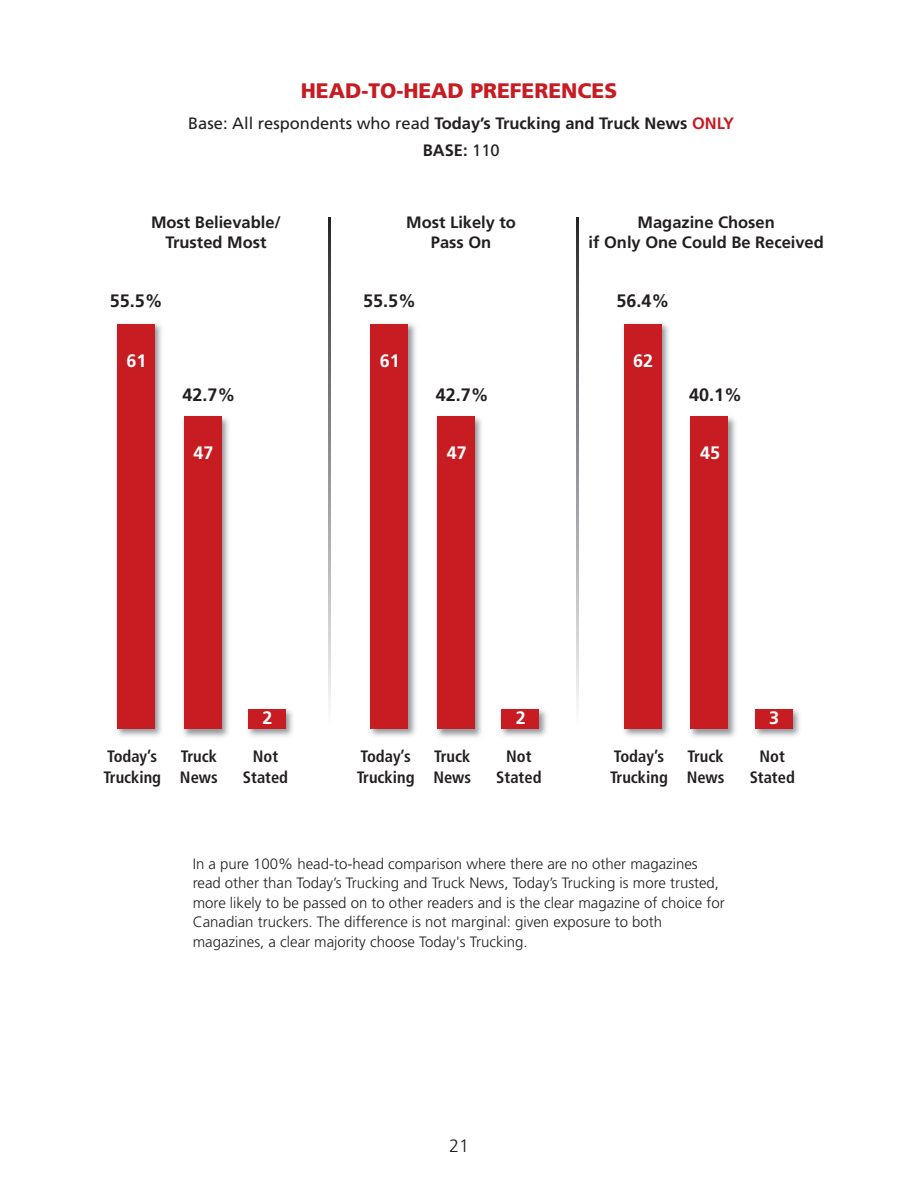
<style>
.page{position:relative;width:918px;height:1188px;background:#fff}
.page>*{position:absolute;margin:0;border:0;box-sizing:border-box;transform-origin:0 0}
.t1{font:900 21px "Frutiger";color:#c61c22}
.t2{font:700 18px "Frutiger";color:#231f20}
.t3{font:700 18px "Frutiger";color:#fff}
.t4{font:300 18px "Frutiger";color:#231f20}
.t5{font:700 16.5px/19.8px "Frutiger";color:#231f20;text-align:center}
.t6{font:700 condensed 16.5px/20.2px "Frutiger";color:#231f20}
.t7{font:300 15px/19.5px "Frutiger";color:#231f20}
.s1{font-weight:400}
.s2{color:#c61c22}
</style>
<div class="page">
<img style="left:117px;top:323px;width:45px;height:413px">
<div style="left:117px;top:324px;width:38px;height:405px;background:#c61c22"></div>
<img style="left:183px;top:416px;width:46px;height:322px">
<div style="left:184px;top:416px;width:37px;height:313px;background:#c61c22"></div>
<img style="left:248px;top:709px;width:45px;height:28px">
<div style="left:248px;top:709px;width:38px;height:20px;background:#c61c22"></div>
<img style="left:370px;top:323px;width:46px;height:413px">
<div style="left:370px;top:324px;width:38px;height:405px;background:#c61c22"></div>
<img style="left:437px;top:417px;width:45px;height:321px">
<div style="left:437px;top:416px;width:38px;height:313px;background:#c61c22"></div>
<img style="left:501px;top:709px;width:46px;height:28px">
<div style="left:501px;top:709px;width:38px;height:20px;background:#c61c22"></div>
<img style="left:624px;top:323px;width:45px;height:413px">
<div style="left:624px;top:324px;width:38px;height:405px;background:#c61c22"></div>
<img style="left:690px;top:417px;width:46px;height:321px">
<div style="left:690px;top:416px;width:38px;height:313px;background:#c61c22"></div>
<img style="left:755px;top:709px;width:45px;height:28px">
<div style="left:755px;top:709px;width:38px;height:20px;background:#c61c22"></div>
<svg style="left:329px;top:217px;width:2px;height:489px"></svg>
<svg style="left:577px;top:217px;width:2px;height:489px"></svg>
<h1 class="t1" style="left:301px;top:82px;width:318px">HEAD-TO-HEAD PREFERENCES</h1>
<p class="t5" style="left:188px;top:111px;width:547px;line-height:27px"><span class="s1">Base: All respondents who read</span> Today’s Trucking and Truck News <span class="s2">ONLY<br></span>BASE: <span class="s1">110</span></p>
<p class="t5" style="left:151px;top:214px;width:132px">Most Believable/<br>Trusted Most</p>
<p class="t5" style="left:406px;top:214px;width:111px">Most Likely to<br>Pass On</p>
<p class="t5" style="left:589px;top:214px;width:237px">Magazine Chosen<br>if Only One Could Be Received</p>
<p class="t2" style="left:110px;top:294px;width:54px">55.5%</p>
<p class="t3" style="left:127px;top:354px;width:21px">61</p>
<p class="t2" style="left:183px;top:387px;width:54px">42.7%</p>
<p class="t3" style="left:194px;top:446px;width:21px">47</p>
<p class="t2" style="left:363px;top:294px;width:54px">55.5%</p>
<p class="t3" style="left:380px;top:354px;width:21px">61</p>
<p class="t2" style="left:436px;top:387px;width:54px">42.7%</p>
<p class="t3" style="left:447px;top:446px;width:21px">47</p>
<p class="t2" style="left:617px;top:294px;width:54px">56.4%</p>
<p class="t3" style="left:633px;top:354px;width:21px">62</p>
<p class="t2" style="left:689px;top:387px;width:54px">40.1%</p>
<p class="t3" style="left:700px;top:446px;width:21px">45</p>
<p class="t3" style="left:263px;top:710px;width:12px">2</p>
<p class="t6" style="left:103px;top:748px;width:59px">Today’s<br>Trucking</p>
<p class="t6" style="left:180px;top:748px;width:39px">Truck<br>News</p>
<p class="t6" style="left:243px;top:748px;width:47px;text-align:center">Not<br>Stated</p>
<p class="t3" style="left:516px;top:710px;width:12px">2</p>
<p class="t6" style="left:357px;top:748px;width:59px">Today’s<br>Trucking</p>
<p class="t6" style="left:433px;top:748px;width:39px">Truck<br>News</p>
<p class="t6" style="left:496px;top:748px;width:47px;text-align:center">Not<br>Stated</p>
<p class="t3" style="left:769px;top:710px;width:12px">3</p>
<p class="t6" style="left:610px;top:748px;width:59px">Today’s<br>Trucking</p>
<p class="t6" style="left:687px;top:748px;width:39px">Truck<br>News</p>
<p class="t6" style="left:750px;top:748px;width:47px;text-align:center">Not<br>Stated</p>
<p class="t7" style="left:193px;top:855px;width:534px">In a pure 100% head-to-head comparison where there are no other magazines read other than Today’s Trucking and Truck News, Today’s Trucking is more trusted, more likely to be passed on to other readers and is the clear magazine of choice for Canadian truckers. The difference is not marginal: given exposure to both magazines, a clear majority choose Today's Trucking.</p>
<p class="t4" style="left:449px;top:1139px;width:21px">21</p>
</div>
